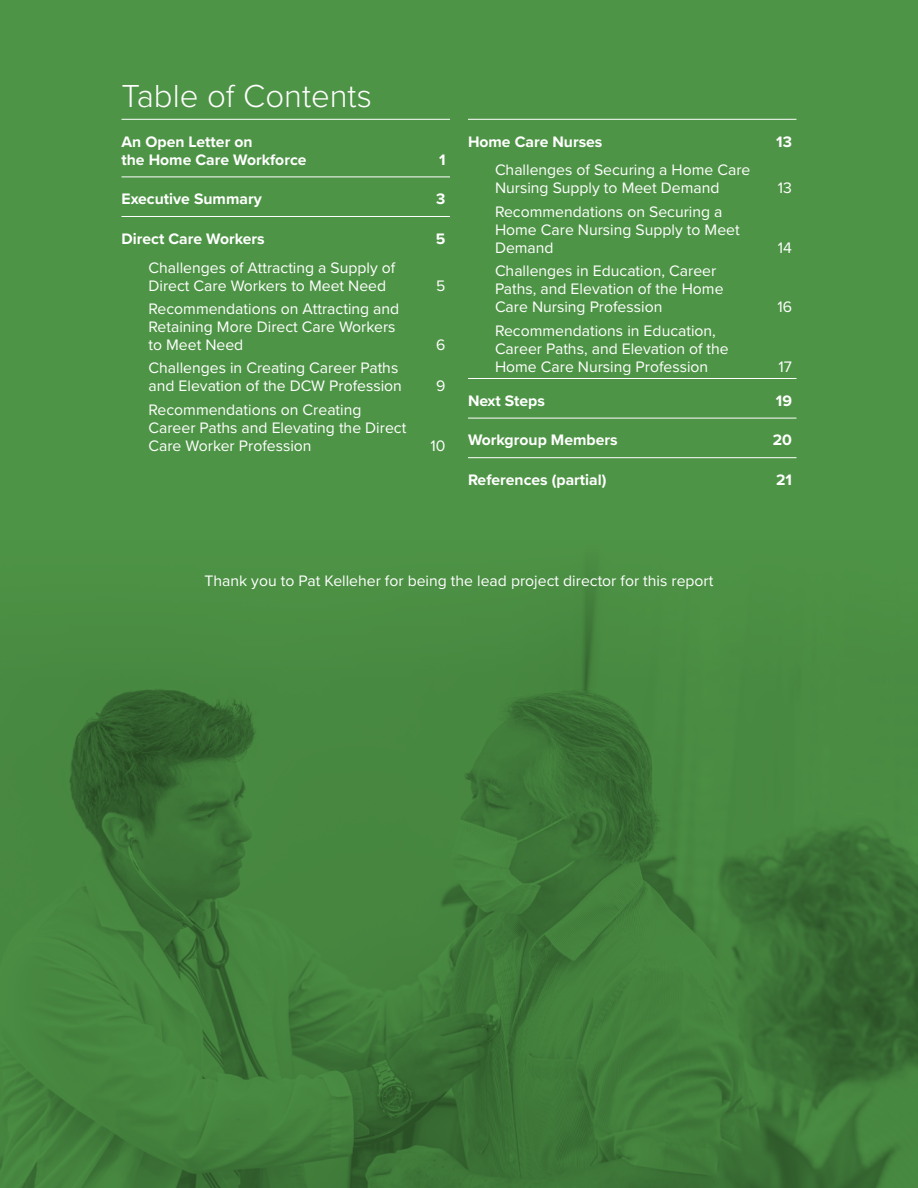
<style>
.page{position:relative;width:918px;height:1188px;background:#4e9446}
.page>*{position:absolute;margin:0;border:0;box-sizing:border-box;transform-origin:0 0}
._1_header{font:300 33px "Proxima Nova";color:#fff}
.TOC_2{font:15.75px/18px "Proxima Nova";color:#fff}
.t1{font:700 15.75px/18px "Proxima Nova";color:#fff}
</style>
<div class="page">
<img style="left:0;top:570px;width:918px;height:618px">
<hr style="left:122px;top:119px;width:328px;height:1px;background:#fff">
<hr style="left:122px;top:177px;width:328px;height:1px;background:#fff">
<hr style="left:122px;top:216px;width:328px;height:1px;background:#fff">
<hr style="left:468px;top:119px;width:328px;height:1px;background:#fff">
<hr style="left:468px;top:378px;width:328px;height:1px;background:#fff">
<hr style="left:468px;top:418px;width:328px;height:1px;background:#fff">
<hr style="left:468px;top:457px;width:328px;height:1px;background:#fff">
<p class="_1_header" style="left:122px;top:71px;width:252px">Table of Contents</p>
<p class="t1" style="left:122px;top:132px;width:187px">An Open Letter on<br>the Home Care Workforce</p>
<p class="t1" style="left:439px;top:150px;width:8px">1</p>
<p class="t1" style="left:122px;top:190px;width:142px">Executive Summary</p>
<p class="t1" style="left:436px;top:190px;width:11px">3</p>
<p class="t1" style="left:122px;top:229px;width:145px">Direct Care Workers</p>
<p class="t1" style="left:436px;top:229px;width:11px">5</p>
<p class="TOC_2" style="left:148px;top:258px;width:248px">Challenges of Attracting a Supply of<br>Direct Care Workers to Meet Need</p>
<p class="TOC_2" style="left:436px;top:276px;width:11px">5</p>
<p class="TOC_2" style="left:148px;top:299px;width:252px">Recommendations on Attracting and<br>Retaining More Direct Care Workers to Meet Need</p>
<p class="TOC_2" style="left:148px;top:359px;width:255px">Challenges in Creating Career Paths and Elevation of the DCW Profession</p>
<p class="TOC_2" style="left:148px;top:400px;width:259px">Recommendations on Creating<br>Career Paths and Elevating the Direct<br>Care Worker Profession</p>
<p class="TOC_2" style="left:436px;top:335px;width:11px">6</p>
<p class="TOC_2" style="left:436px;top:377px;width:11px">9</p>
<p class="TOC_2" style="left:431px;top:436px;width:16px">10</p>
<p class="t1" style="left:468px;top:132px;width:136px">Home Care Nurses</p>
<p class="t1" style="left:776px;top:132px;width:17px">13</p>
<p class="TOC_2" style="left:495px;top:161px;width:257px">Challenges of Securing a Home Care<br>Nursing Supply to Meet Demand</p>
<p class="TOC_2" style="left:778px;top:179px;width:16px">13</p>
<p class="TOC_2" style="left:495px;top:202px;width:246px">Recommendations on Securing a<br>Home Care Nursing Supply to Meet<br>Demand</p>
<p class="TOC_2" style="left:495px;top:261px;width:230px">Challenges in Education, Career<br>Paths, and Elevation of the Home<br>Care Nursing Profession</p>
<p class="TOC_2" style="left:495px;top:321px;width:235px">Recommendations in Education,<br>Career Paths, and Elevation of the<br>Home Care Nursing Profession</p>
<p class="TOC_2" style="left:778px;top:238px;width:16px">14</p>
<p class="TOC_2" style="left:777px;top:297px;width:16px">16</p>
<p class="TOC_2" style="left:779px;top:357px;width:15px">17</p>
<p class="t1" style="left:468px;top:391px;width:78px">Next Steps</p>
<p class="t1" style="left:776px;top:391px;width:18px">19</p>
<p class="t1" style="left:468px;top:431px;width:151px">Workgroup Members</p>
<p class="t1" style="left:773px;top:431px;width:21px">20</p>
<p class="t1" style="left:468px;top:470px;width:140px">References (partial)</p>
<p class="t1" style="left:776px;top:470px;width:17px">21</p>
<p class="TOC_2" style="left:205px;top:571px;width:510px">Thank you to Pat Kelleher for being the lead project director for this report</p>
</div>
